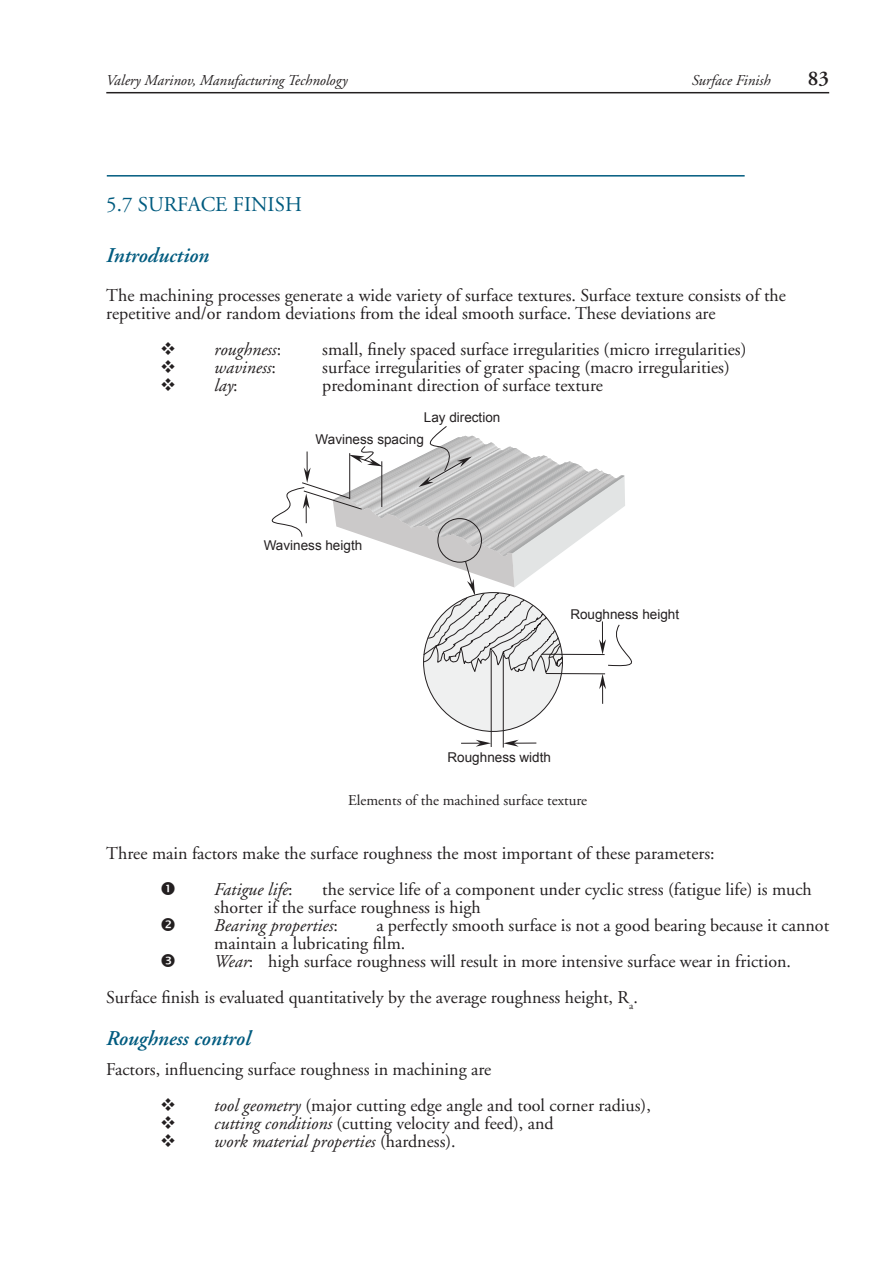
<style>
.page{position:relative;width:893px;height:1263px;background:#fff}
.page>*{position:absolute;margin:0;border:0;box-sizing:border-box;transform-origin:0 0}
.t1{font:italic 600 21px "Adobe Garamond";color:#005b7f}
.t2{font:21px "Adobe Garamond";color:#005b7f}
.t3{font:600 21px "Adobe Garamond";color:#231f20}
.t4{font:18px/18px "Adobe Garamond";color:#231f20}
.t5{font:italic 18px "Adobe Garamond";color:#231f20}
.t6{font:italic 15px "Adobe Garamond";color:#231f20}
.t7{font:15px "Adobe Garamond";color:#231f20}
.t8{font:13.5px "Arial";color:#231f20}
.s1{font-style:normal}
.s2{font-style:italic}
</style>
<div class="page">
<hr style="left:106px;top:92px;width:723px;height:1px;background:#231f20">
<hr style="left:107px;top:175px;width:638px;height:2px;background:#005b7f">
<div style="left:424px;top:593px;width:138px;height:138px;background:#eff0f0;border-radius:50%"></div>
<svg style="left:423px;top:426px;width:183px;height:278px"></svg>
<hr style="left:491px;top:651px;width:1px;height:96px;background:#231f20">
<hr style="left:503px;top:655px;width:1px;height:92px;background:#231f20">
<svg style="left:503px;top:740px;width:33px;height:7px"></svg>
<svg style="left:461px;top:740px;width:30px;height:7px"></svg>
<svg style="left:271px;top:443px;width:361px;height:225px"></svg>
<p class="t6" style="left:106px;top:71px;width:243px">Valery Marinov, Manufacturing Technology</p>
<p class="t6" style="left:692px;top:71px;width:80px">Surface Finish</p>
<p class="t3" style="left:808px;top:66px;width:23px">83</p>
<p class="t2" style="left:106px;top:192px;width:197px">5.7 SURFACE FINISH</p>
<p class="t1" style="left:106px;top:244px;width:104px">Introduction</p>
<p class="t4" style="left:106px;top:286px;width:681px">The machining processes generate a wide variety of surface textures. Surface texture consists of the repetitive and/or random deviations from the ideal smooth surface. These deviations are</p>
<p class="t5" style="left:160px;top:338px;width:122px">❖ roughness<span class="s1">:</span></p>
<p class="t4" style="left:322px;top:340px;width:426px">small, finely spaced surface irregularities (micro irregularities)</p>
<p class="t5" style="left:160px;top:356px;width:117px">❖ waviness<span class="s1">:</span></p>
<p class="t4" style="left:322px;top:358px;width:409px">surface irregularities of grater spacing (macro irregularities)</p>
<p class="t5" style="left:160px;top:374px;width:79px">❖ lay<span class="s1">:</span></p>
<p class="t4" style="left:322px;top:376px;width:282px">predominant direction of surface texture</p>
<p class="t8" style="left:424px;top:408px;width:78px">Lay direction</p>
<p class="t8" style="left:316px;top:430px;width:110px">Waviness spacing</p>
<p class="t8" style="left:264px;top:536px;width:100px">Waviness heigth</p>
<p class="t8" style="left:570px;top:605px;width:110px">Roughness height</p>
<p class="t8" style="left:448px;top:748px;width:105px">Roughness width</p>
<p class="t7" style="left:348px;top:791px;width:240px">Elements of the machined surface texture</p>
<p class="t4" style="left:214px;top:835px;width:502px;line-height:36px;text-indent:-108px">Three main factors make the surface roughness the most important of these parameters:<br><span class="s2">Fatigue life</span>:</p>
<p class="t4" style="left:214px;top:880px;width:599px;text-indent:108px">the service life of a component under cyclic stress (fatigue life) is much shorter if the surface roughness is high<br><span class="s2">Bearing properties</span>:</p>
<p class="t4" style="left:214px;top:916px;width:616px;text-indent:162px">a perfectly smooth surface is not a good bearing because it cannot maintain a lubricating film.<br><span class="s2">Wear</span>: high surface roughness will result in more intensive surface wear in friction.</p>
<p class="t4" style="left:106px;top:988px;width:533px">Surface finish is evaluated quantitatively by the average roughness height, R<sub>a</sub>.</p>
<p class="t1" style="left:106px;top:1027px;width:146px">Roughness control</p>
<p class="t4" style="left:106px;top:1060px;width:387px">Factors, influencing surface roughness in machining are</p>
<p class="t4" style="left:160px;top:1096px;width:492px">❖ <span class="s2">tool geometry</span> (major cutting edge angle and tool corner radius),</p>
<p class="t4" style="left:160px;top:1114px;width:395px">❖ <span class="s2">cutting conditions</span> (cutting velocity and feed), and</p>
<p class="t5" style="left:160px;top:1130px;width:297px">❖ work material properties <span class="s1">(hardness).</span></p>
</div>
